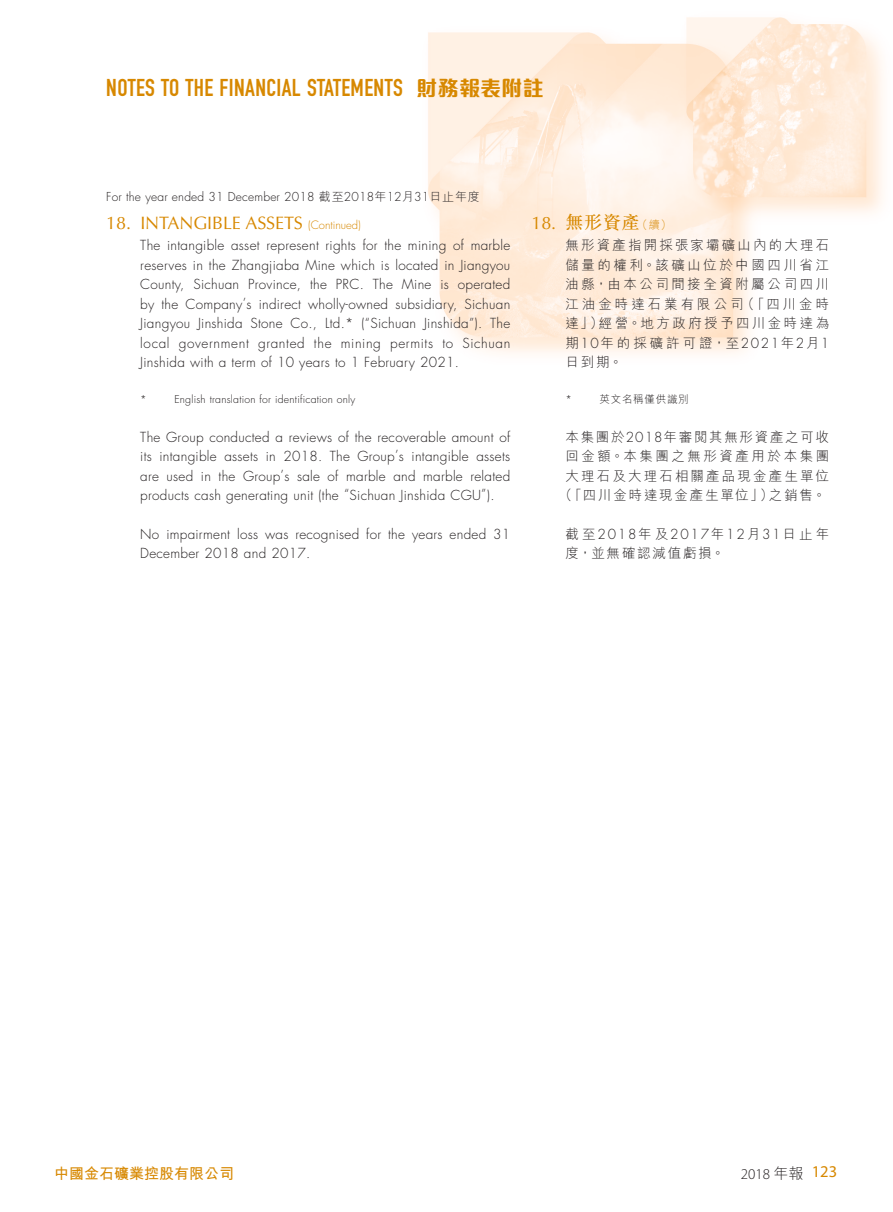
<style>
.page{position:relative;width:893px;height:1212px;background:#fff}
.page>*{position:absolute;margin:0;border:0;box-sizing:border-box;transform-origin:0 0}
.t1{font:24px "DIN Engschrift Std";letter-spacing:.015em;color:#d78800}
.t2{font:18px "Optima LT Std";letter-spacing:-.005em;color:#d78800}
.t3{font:500 18px "M Sung HK";color:#d78800}
.t4{font:700 15px "M Hei HK";color:#d78800}
.t5{font:300 15px "Myriad Pro";color:#231f20}
.t6{font:300 13.5px/19.5px "Futura Std";letter-spacing:.02em;color:#231f20;text-align:justify}
.t7{font:300 13.5px/19.5px "M Hei HK";letter-spacing:.18em;color:#231f20;text-align:justify}
.t8{font:300 13.5px/19.5px "M Hei HK";letter-spacing:.16em;color:#231f20;text-align:center}
.t9{font:300 13.5px "Futura Std";letter-spacing:.135em;color:#231f20}
.t10{font:300 13.5px "M Hei HK";letter-spacing:.13em;color:#231f20}
.t11{font:300 12px "Futura Std";letter-spacing:.015em;color:#231f20}
.t12{font:300 10.5px "Futura Std";letter-spacing:.02em;color:#231f20}
.t13{font:300 10.5px "M Hei HK";letter-spacing:.07em;color:#231f20}
.s1{font-family:"M Elle HK";font-weight:800;font-size:21px}
.s2{font-family:"M Hei HK"}
.s3{font-family:"Futura Std";font-weight:300;font-size:11.25px}
.s4{font-family:"Optima LT Std";font-weight:400}
.s5{font-family:"M Hei HK";font-weight:300;font-size:11.25px}
.s6{font-family:"Futura Std"}
.s7{font-weight:400;font-size:16.5px;color:#d78800}
</style>
<div class="page">
<img style="left:428px;top:17px;width:455px;height:337px">
<h1 class="t1" style="left:106px;top:74px;width:439px">NOTES TO THE FINANCIAL STATEMENTS <span class="s1">財務報表附註</span></h1>
<p class="t11" style="left:106px;top:190px;width:375px">For the year ended 31 December 2018 <span class="s2">截至</span>2018<span class="s2">年</span>12<span class="s2">月</span>31<span class="s2">日止年度</span></p>
<h2 class="t2" style="left:106px;top:212px;width:256px">18. INTANGIBLE ASSETS <span class="s3">(Continued)</span></h2>
<p class="t6" style="left:140px;top:236px;width:371px">The intangible asset represent rights for the mining of marble reserves in the Zhangjiaba Mine which is located in Jiangyou County, Sichuan Province, the PRC. The Mine is operated by the Company’s indirect wholly-owned subsidiary, Sichuan Jiangyou Jinshida Stone Co., Ltd.* (“Sichuan Jinshida”). The local government granted the mining permits to Sichuan Jinshida with a term of 10 years to 1 February 2021.</p>
<p class="t12" style="left:140px;top:393px;width:8px">*</p>
<p class="t12" style="left:174px;top:393px;width:183px">English translation for identification only</p>
<p class="t6" style="left:140px;top:427px;width:371px">The Group conducted a reviews of the recoverable amount of its intangible assets in 2018. The Group’s intangible assets are used in the Group’s sale of marble and marble related products cash generating unit (the “Sichuan Jinshida CGU”).</p>
<p class="t6" style="left:140px;top:524px;width:371px">No impairment loss was recognised for the years ended 31<br>December 2018 and 2017.</p>
<h2 class="t3" style="left:531px;top:210px;width:142px"><span class="s4">18.</span> 無形資產<span class="s5">（續）</span></h2>
<p class="t7" style="left:566px;top:235px;width:265px">無形資產指開採張家壩礦山內的大理石儲量的權利。該礦山位於中國四川省江油縣，由本公司間接全資附屬公司四川江油金時達石業有限公司（「四川金時達」）經營。地方政府授予四川金時達為期<span class="s6">10</span>年的採礦許可證，至<span class="s6">2021</span>年<span class="s6">2</span>月<span class="s6">1</span>日到期。</p>
<p class="t12" style="left:566px;top:393px;width:8px">*</p>
<p class="t13" style="left:600px;top:394px;width:91px">英文名稱僅供識別</p>
<p class="t8" style="left:559px;top:427px;width:272px">本集團於<span class="s6">2018</span>年審閱其無形資產之可收回金額。本集團之無形資產用於本集團大理石及大理石相關產品現金產生單位（「四川金時達現金產生單位」）之銷售。</p>
<p class="t9" style="left:566px;top:526px;width:265px"><span class="s2">截至</span>2018<span class="s2">年及</span>2017<span class="s2">年</span>12<span class="s2">月</span>31<span class="s2">日止年</span></p>
<p class="t10" style="left:566px;top:546px;width:161px">度，並無確認減值虧損。</p>
<p class="t4" style="left:54px;top:1162px;width:181px">中國金石礦業控股有限公司</p>
<p class="t5" style="left:741px;top:1164px;width:98px">2018 <span class="s2">年報</span> <span class="s7">123</span></p>
</div>
